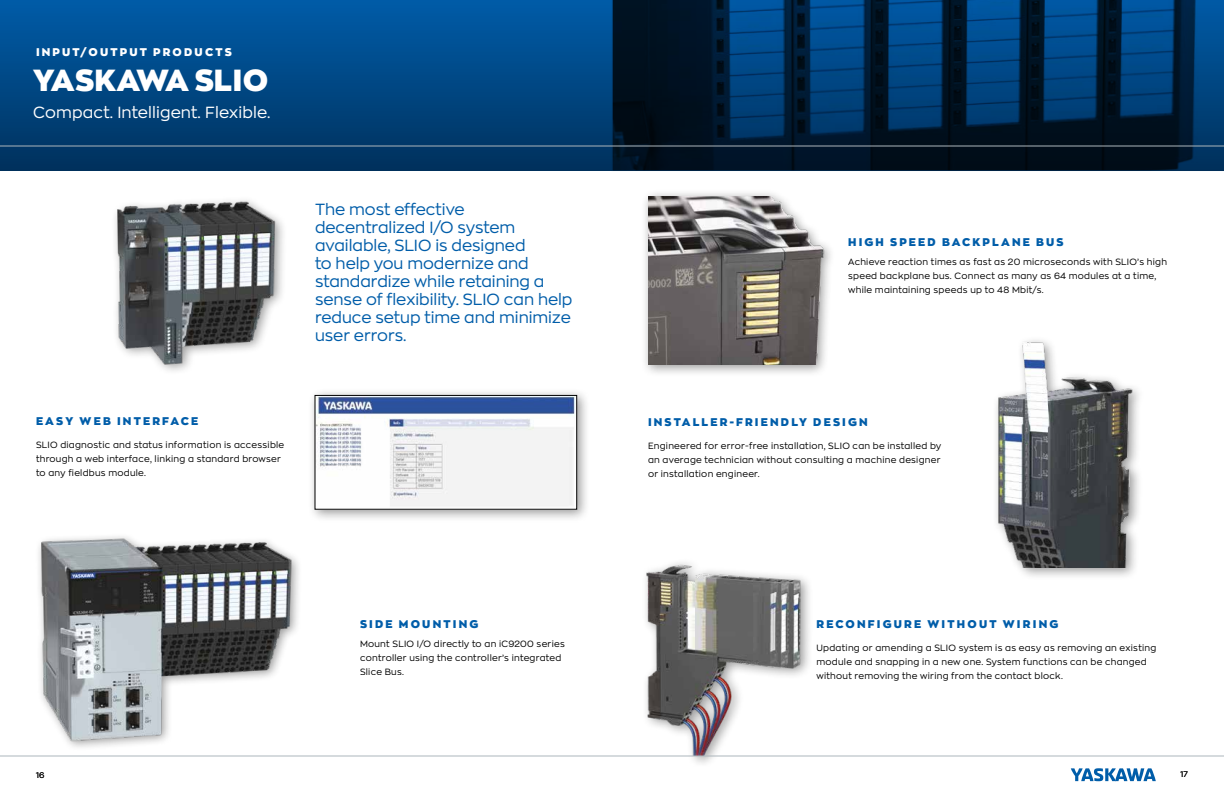
<style>
.page{position:relative;width:1224px;height:792px;background:#fff}
.page>*{position:absolute;margin:0;border:0;box-sizing:border-box;transform-origin:0 0}
.t1{font:900 30px "Zona Pro";letter-spacing:.01em;color:#fff}
.t2{font:16px/18px "Zona Pro";color:#005da9}
.t3{font:16px "Zona Pro";letter-spacing:.01em;color:#fff}
.t4{font:900 11px "Zona Pro";letter-spacing:.2em;color:#005da9}
.t5{font:900 11px "Zona Pro";letter-spacing:.2em;color:#fff}
.t6{font:9px/14px "Zona Pro";letter-spacing:.03em;color:#000}
.t7{font:8px "Zona Pro";color:#000}
</style>
<div class="page">
<svg style="left:0;top:0;width:1224px;height:171px;background:#003868"></svg>
<hr style="left:0;top:146px;width:1224px;height:1px;background:#adb6bc">
<img style="left:115px;top:202px;width:168px;height:163px">
<div style="left:641px;top:189px;width:195px;height:189px;background:#000;opacity:.4"></div>
<img style="left:648px;top:196px;width:182px;height:169px">
<div style="left:307px;top:388px;width:283px;height:135px;background:#000;opacity:.4"></div>
<img style="left:317px;top:397px;width:258px;height:110px">
<div style="left:315px;top:395px;width:262px;height:114px;border:1px solid #000"></div>
<img style="left:38px;top:536px;width:261px;height:207px">
<div style="left:641px;top:558px;width:173px;height:210px;background:#000;opacity:.4"></div>
<img style="left:641px;top:558px;width:169px;height:197px">
<div style="left:992px;top:336px;width:153px;height:245px;background:#000;opacity:.4"></div>
<img style="left:997px;top:342px;width:137px;height:226px">
<svg style="left:1071px;top:768px;width:85px;height:13px"></svg>
<hr style="left:0;top:756px;width:1224px;height:1px;background:#adb6bc">
<p class="t5" style="left:36px;top:44px;width:197px">INPUT/OUTPUT PRODUCTS</p>
<h1 class="t1" style="left:33px;top:60px;width:237px">YASKAWA SLIO</h1>
<h2 class="t3" style="left:33px;top:102px;width:239px">Compact. Intelligent. Flexible.</h2>
<p class="t4" style="left:36px;top:414px;width:164px">EASY WEB INTERFACE</p>
<p class="t6" style="left:36px;top:438px;width:250px">SLIO diagnostic and status information is accessible through a web interface, linking a standard browser to any fieldbus module.</p>
<h2 class="t2" style="left:315px;top:200px;width:259px">The most effective decentralized I/O system available, SLIO is designed<br>to help you modernize and standardize while retaining a sense of flexibility. SLIO can help reduce setup time and minimize user errors.</h2>
<p class="t4" style="left:360px;top:617px;width:120px">SIDE MOUNTING</p>
<p class="t6" style="left:360px;top:636px;width:206px">Mount SLIO I/O directly to an iC9200 series controller using the controller’s integrated<br>Slice Bus.</p>
<p class="t4" style="left:848px;top:235px;width:217px">HIGH SPEED BACKPLANE BUS</p>
<p class="t6" style="left:848px;top:254px;width:320px">Achieve reaction times as fast as 20 microseconds with SLIO’s high speed backplane bus. Connect as many as 64 modules at a time, while maintaining speeds up to 48 Mbit/s.</p>
<p class="t4" style="left:648px;top:414px;width:221px">INSTALLER-FRIENDLY DESIGN</p>
<p class="t6" style="left:648px;top:439px;width:295px;text-align:justify">Engineered for error-free installation, SLIO can be installed by an average technician without consulting a machine designer or installation engineer.</p>
<p class="t4" style="left:816px;top:617px;width:243px">RECONFIGURE WITHOUT WIRING</p>
<p class="t6" style="left:816px;top:641px;width:341px">Updating or amending a SLIO system is as easy as removing an existing module and snapping in a new one. System functions can be changed without removing the wiring from the contact block.</p>
<p class="t7" style="left:36px;top:769px;width:10px">16</p>
<p class="t7" style="left:1180px;top:769px;width:9px">17</p>
</div>
